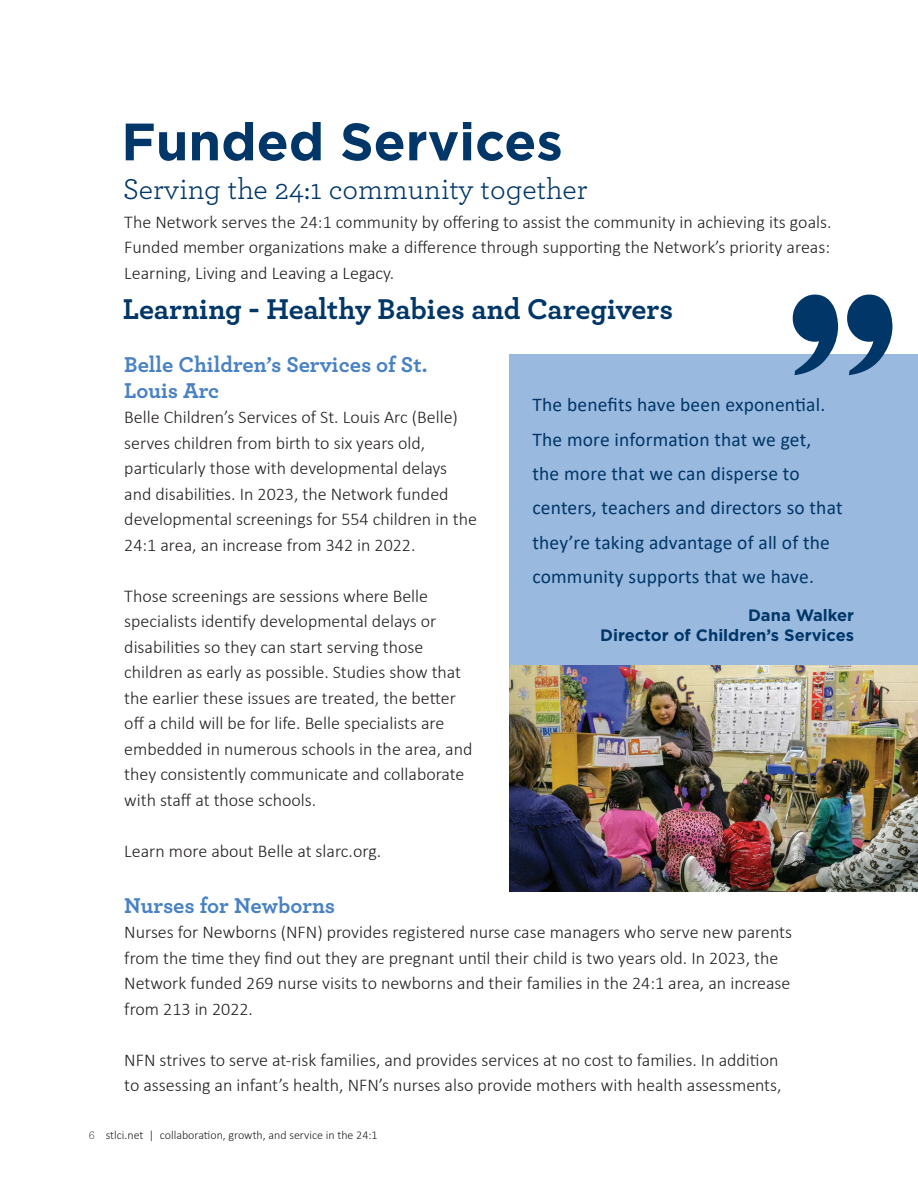
<style>
.page{position:relative;width:918px;height:1188px;background:#fff}
.page>*{position:absolute;margin:0;border:0;box-sizing:border-box;transform-origin:0 0}
.t1{font:700 52.5px "Gotham";color:#003668}
.t2{font:700 30px "Archer";color:#003668}
.t3{font:30px "Archer";color:#003668}
.t4{font:700 22.5px/25.5px "Archer";color:#4881c3}
.t5{font:19.5px/34.5px "Calibri";letter-spacing:.01em;color:#003668}
.t6{font:300 18px/25.5px "Calibri";color:#231f20}
.t7{font:700 16.5px/19.8px "Gotham";color:#003668;text-align:right}
.t8{font:300 12px "Calibri";color:#231f20}
.s1{font-family:"Archer"}
</style>
<div class="page">
<div style="left:509px;top:354px;width:409px;height:312px;background:#9ab9de"></div>
<svg style="left:847px;top:295px;width:45px;height:80px"></svg>
<svg style="left:793px;top:295px;width:45px;height:80px"></svg>
<img style="left:509px;top:665px;width:409px;height:226px">
<h1 class="t1" style="left:121px;top:107px;width:443px">Funded Services</h1>
<h2 class="t3" style="left:123px;top:169px;width:466px">Serving the 24:1 community together</h2>
<p class="t6" style="left:124px;top:209px;width:709px;text-align:justify">The Network serves the 24:1 community by offering to assist the community in achieving its goals.<br>Funded member organizations make a difference through supporting the Network’s priority areas:<br>Learning, Living and Leaving a Legacy.</p>
<h2 class="t2" style="left:123px;top:285px;width:552px">Learning - Healthy Babies and Caregivers</h2>
<p class="t4" style="left:124px;top:350px;width:305px">Belle Children’s Services of St.<br>Louis Arc</p>
<p class="t6" style="left:124px;top:404px;width:354px">Belle Children’s Services of St. Louis Arc (Belle) serves children from birth to six years old, particularly those with developmental delays and disabilities. In 2023, the Network funded developmental screenings for 554 children in the 24:1 area, an increase from 342 in 2022.</p>
<p class="t6" style="left:124px;top:583px;width:350px">Those screenings are sessions where Belle specialists identify developmental delays or disabilities so they can start serving those children as early as possible. Studies show that the earlier these issues are treated, the better off a child will be for life. Belle specialists are embedded in numerous schools in the area, and they consistently communicate and collaborate with staff at those schools.</p>
<p class="t6" style="left:124px;top:838px;width:258px">Learn more about Belle at slarc.org.</p>
<p class="t5" style="left:532px;top:387px;width:312px">The benefits have been exponential.<br>The more information that we get, the more that we can disperse to centers, teachers and directors so that they’re taking advantage of all of the community supports that we have.</p>
<p class="t7" style="left:600px;top:605px;width:256px">Dana Walker<br>Director of Children’s Services</p>
<p class="t4" style="left:124px;top:891px;width:212px">Nurses for Newborns</p>
<p class="t6" style="left:124px;top:919px;width:669px">Nurses for Newborns (NFN) provides registered nurse case managers who serve new parents from the time they find out they are pregnant until their child is two years old. In 2023, the Network funded 269 nurse visits to newborns and their families in the 24:1 area, an increase from 213 in 2022.</p>
<p class="t6" style="left:124px;top:1047px;width:659px">NFN strives to serve at-risk families, and provides services at no cost to families. In addition to assessing an infant’s health, NFN’s nurses also provide mothers with health assessments,</p>
<p class="t8" style="left:89px;top:1128px;width:290px"><span class="s1">6</span> stlci.net | collaboration, growth, and service in the 24:1</p>
</div>
